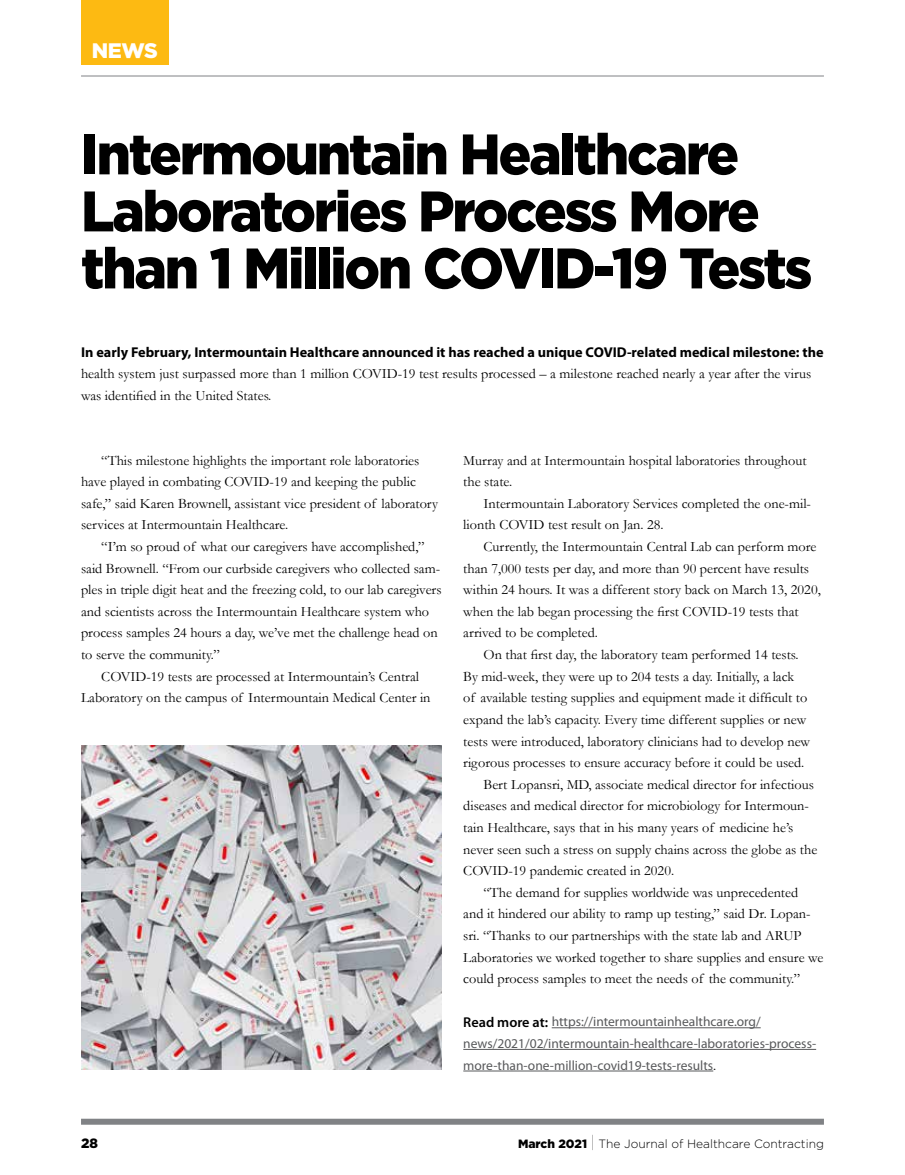
<style>
.page{position:relative;width:905px;height:1175px;background:#fff}
.page>*{position:absolute;margin:0;border:0;box-sizing:border-box;transform-origin:0 0}
.t1{font:900 57px/57px "Gotham HTF";letter-spacing:-.04em;color:#000;scale:.95 1}
.t2{font:900 21px "Gotham HTF";color:#fff}
.t3{font:14.25px/21.6px "Garamond";color:#000}
.t4{font:700 14.25px "Myriad Pro";color:#000}
.t5{font:13.5px/21.6px "Myriad Pro";color:#58595b}
.t6{font:900 13.5px "Gotham HTF";color:#000}
.t7{font:300 12px "Gotham HTF";color:#000}
.s1{font-weight:600;font-size:14.25px;color:#000}
.s2{font-family:"Garamond";font-size:14.25px;color:#000}
.s3{font-weight:900}
.s4{font-weight:100;font-size:16.5px}
</style>
<div class="page">
<hr style="left:81px;top:76px;width:743px;height:1px;background:#808285">
<div style="left:81px;top:0;width:88px;height:65px;background:#fdba12"></div>
<hr style="left:551px;top:1027px;width:209px;height:1px;background:#58595b">
<hr style="left:463px;top:1049px;width:353px;height:1px;background:#58595b">
<hr style="left:463px;top:1070px;width:250px;height:1px;background:#58595b">
<img style="left:81px;top:745px;width:360px;height:324px">
<div style="left:81px;top:1118px;width:743px;height:6px;background:#808285"></div>
<h2 class="t2" style="left:92px;top:38px;width:67px">NEWS</h2>
<h1 class="t1" style="left:81px;top:124px;width:771px">Intermountain Healthcare<br>Laboratories Process More than 1 Million COVID-19 Tests</h1>
<p class="t4" style="left:81px;top:344px;width:744px">In early February, Intermountain Healthcare announced it has reached a unique COVID-related medical milestone: the</p>
<p class="t3" style="left:81px;top:363px;width:732px">health system just surpassed more than 1 million COVID-19 test results processed – a milestone reached nearly a year after the virus was identified in the United States.</p>
<p class="t3" style="left:81px;top:449px;width:358px;text-indent:20px">“This milestone highlights the important role laboratories have played in combating COVID-19 and keeping the public safe,” said Karen Brownell, assistant vice president of laboratory services at Intermountain Healthcare.</p>
<p class="t3" style="left:101px;top:535px;width:324px">“I’m so proud of what our caregivers have accomplished,”</p>
<p class="t3" style="left:81px;top:557px;width:360px">said Brownell. “From our curbside caregivers who collected sam-</p>
<p class="t3" style="left:81px;top:579px;width:362px">ples in triple digit heat and the freezing cold, to our lab caregivers</p>
<p class="t3" style="left:81px;top:600px;width:350px">and scientists across the Intermountain Healthcare system who</p>
<p class="t3" style="left:81px;top:622px;width:358px">process samples 24 hours a day, we’ve met the challenge head on</p>
<p class="t3" style="left:81px;top:643px;width:140px">to serve the community.”</p>
<p class="t3" style="left:101px;top:665px;width:319px">COVID-19 tests are processed at Intermountain’s Central</p>
<p class="t3" style="left:81px;top:687px;width:351px">Laboratory on the campus of Intermountain Medical Center in</p>
<p class="t3" style="left:463px;top:449px;width:345px">Murray and at Intermountain hospital laboratories throughout the state.</p>
<p class="t3" style="left:463px;top:492px;width:349px;text-indent:20px">Intermountain Laboratory Services completed the one-mil&shy;lionth COVID test result on Jan. 28.</p>
<p class="t3" style="left:483px;top:535px;width:334px">Currently, the Intermountain Central Lab can perform more</p>
<p class="t3" style="left:463px;top:557px;width:347px">than 7,000 tests per day, and more than 90 percent have results</p>
<p class="t3" style="left:463px;top:579px;width:359px">within 24 hours. It was a different story back on March 13, 2020,</p>
<p class="t3" style="left:463px;top:600px;width:337px">when the lab began processing the first COVID-19 tests that</p>
<p class="t3" style="left:463px;top:622px;width:136px">arrived to be completed.</p>
<p class="t3" style="left:483px;top:643px;width:316px">On that first day, the laboratory team performed 14 tests.</p>
<p class="t3" style="left:463px;top:665px;width:332px">By mid-week, they were up to 204 tests a day. Initially, a lack</p>
<p class="t3" style="left:463px;top:687px;width:345px">of available testing supplies and equipment made it difficult to</p>
<p class="t3" style="left:463px;top:708px;width:344px">expand the lab’s capacity. Every time different supplies or new</p>
<p class="t3" style="left:463px;top:730px;width:348px">tests were introduced, laboratory clinicians had to develop new</p>
<p class="t3" style="left:463px;top:751px;width:342px">rigorous processes to ensure accuracy before it could be used.</p>
<p class="t3" style="left:483px;top:773px;width:332px">Bert Lopansri, MD, associate medical director for infectious</p>
<p class="t3" style="left:463px;top:795px;width:347px">diseases and medical director for microbiology for Intermoun-</p>
<p class="t3" style="left:463px;top:816px;width:331px">tain Healthcare, says that in his many years of medicine he’s</p>
<p class="t3" style="left:463px;top:838px;width:355px">never seen such a stress on supply chains across the globe as the</p>
<p class="t3" style="left:463px;top:859px;width:212px">COVID-19 pandemic created in 2020.</p>
<p class="t3" style="left:483px;top:881px;width:316px">“The demand for supplies worldwide was unprecedented</p>
<p class="t3" style="left:463px;top:903px;width:349px">and it hindered our ability to ramp up testing,” said Dr. Lopan-</p>
<p class="t3" style="left:463px;top:924px;width:340px">sri. “Thanks to our partnerships with the state lab and ARUP</p>
<p class="t3" style="left:463px;top:946px;width:361px">Laboratories we worked together to share supplies and ensure we</p>
<p class="t3" style="left:463px;top:967px;width:338px">could process samples to meet the needs of the community.”</p>
<p class="t5" style="left:463px;top:1011px;width:354px"><span class="s1">Read more at:</span> https://intermountainhealthcare.org/ news/2021/02/intermountain-healthcare-laboratories-process&shy;more-than-one-million-covid19-tests-results<span class="s2">.</span></p>
<p class="t6" style="left:81px;top:1135px;width:18px">28</p>
<p class="t7" style="left:518px;top:1137px;width:307px"><span class="s3">March 2021</span> <span class="s4">|</span> The Journal of Healthcare Contracting</p>
</div>
